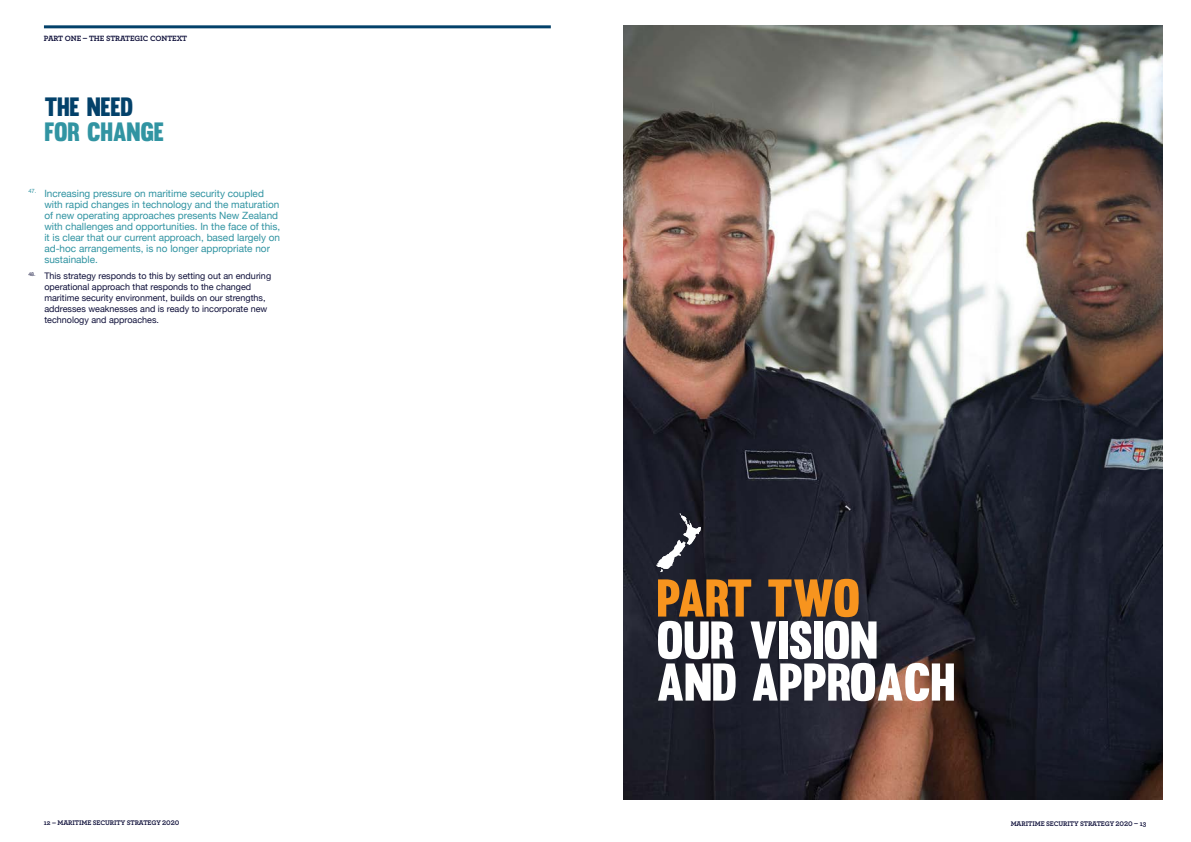
<style>
.page{position:relative;width:1191px;height:842px;background:#fff}
.page>*{position:absolute;margin:0;border:0;box-sizing:border-box;transform-origin:0 0}
.t1{font:52px/42px "Muro";letter-spacing:-.01em;color:#fff}
.t2{font:52px "Muro";letter-spacing:-.03em;color:#f7941e}
.t3{font:26px "Muro";letter-spacing:-.01em;color:#3194a2}
.t4{font:26px "Muro";letter-spacing:-.01em;color:#03416a}
.t5{font:10px/11px "Helvetica Neue";color:#3194a2}
.t6{font:9px/11px "Helvetica Neue";color:#10113b}
.t7{font:700 8px "Archer";letter-spacing:-.01em;color:#10113b}
.t8{font:700 7px "Archer";letter-spacing:-.01em;color:#10113b}
</style>
<div class="page">
<hr style="left:44px;top:25px;width:507px;height:3px;background:#03416a">
<img style="left:624px;top:26px;width:538px;height:773px">
<svg style="left:656px;top:514px;width:45px;height:58px"></svg>
<p class="t7" style="left:44px;top:32px;width:144px">PART ONE – THE STRATEGIC CONTEXT</p>
<h2 class="t4" style="left:44px;top:91px;width:90px">THE NEED</h2>
<h2 class="t3" style="left:44px;top:116px;width:121px">FOR CHANGE</h2>
<p class="t5" style="left:44px;top:188px;width:237px;text-indent:-16px"><sup>47.</sup> Increasing pressure on maritime security coupled with rapid changes in technology and the maturation of new operating approaches presents New Zealand with challenges and opportunities. In the face of this, it is clear that our current approach, based largely on ad-hoc arrangements, is no longer appropriate nor sustainable.</p>
<p class="t6" style="left:44px;top:271px;width:228px;text-indent:-16px"><sup>48.</sup> This strategy responds to this by setting out an enduring operational approach that responds to the changed maritime security environment, builds on our strengths, addresses weaknesses and is ready to incorporate new technology and approaches.</p>
<p class="t8" style="left:44px;top:817px;width:137px">12 – MARITIME SECURITY STRATEGY 2020</p>
<h1 class="t2" style="left:656px;top:567px;width:205px">PART two</h1>
<h1 class="t1" style="left:656px;top:619px;width:300px">OUR VISION<br>AND APPROACH</h1>
<p class="t8" style="left:1010px;top:818px;width:137px">MARITIME SECURITY STRATEGY 2020 – 13</p>
</div>
